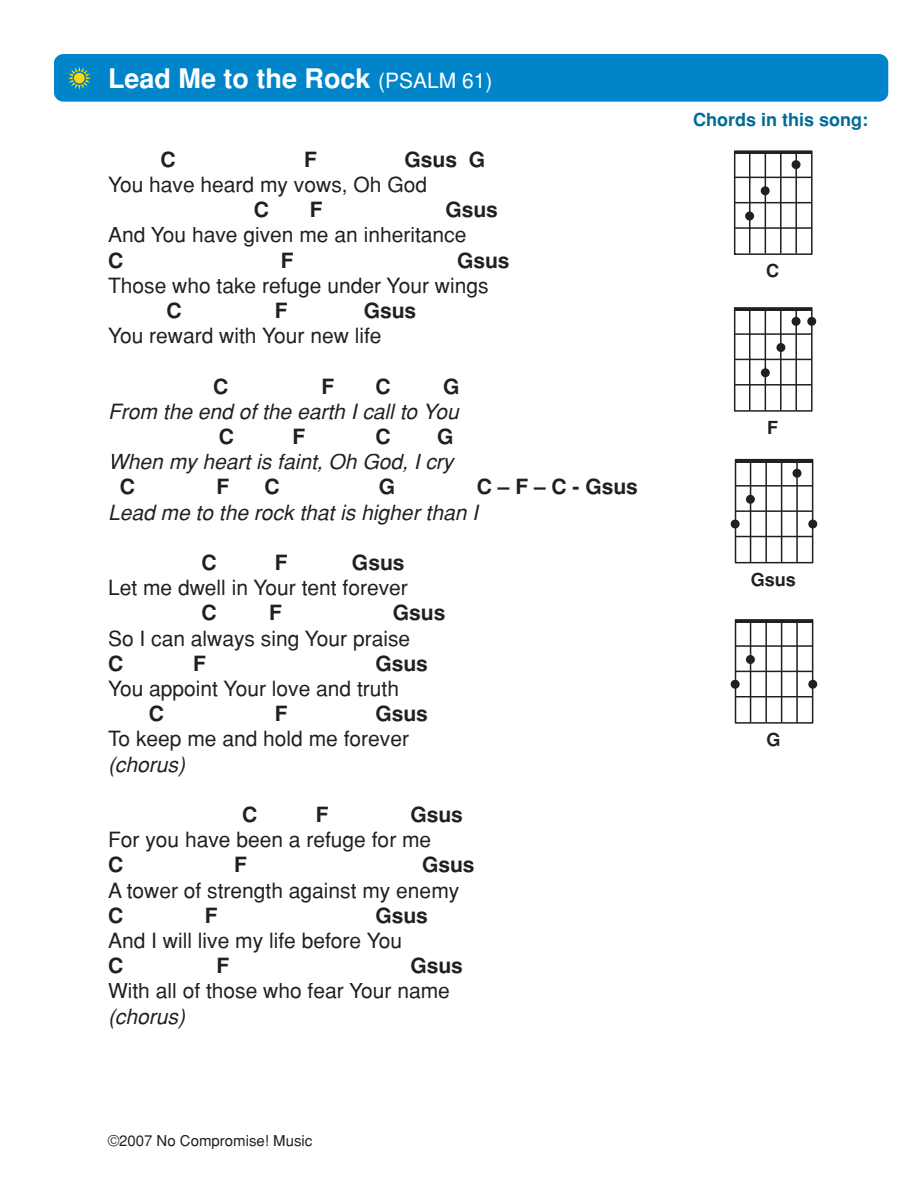
<style>
.page{position:relative;width:918px;height:1188px;background:#fff}
.page>*{position:absolute;margin:0;border:0;box-sizing:border-box;transform-origin:0 0}
.t1{font:700 27px "Helvetica";color:#fff}
.t2{font:21px "Helvetica";color:#231f20}
.t3{font:italic 21px "Helvetica";color:#231f20}
.t4{font:700 21px "Helvetica";color:#231f20}
.t5{font:700 18px "Helvetica";color:#006b96}
.t6{font:700 18px "Helvetica";color:#231f20}
.t7{font:15px "Helvetica";color:#231f20}
.s1{font-weight:400;font-size:21px}
</style>
<div class="page">
<div style="left:54px;top:54px;width:834px;height:48px;background:#0085cb;border-radius:9px"></div>
<svg style="left:68px;top:66px;width:23px;height:24px"></svg>
<svg style="left:731px;top:619px;width:86px;height:105px"></svg>
<hr style="left:736px;top:620px;width:76px;height:3px;background:#231f20">
<svg style="left:731px;top:459px;width:86px;height:104px"></svg>
<hr style="left:736px;top:460px;width:76px;height:3px;background:#231f20">
<svg style="left:734px;top:150px;width:79px;height:105px"></svg>
<hr style="left:735px;top:151px;width:77px;height:3px;background:#231f20">
<svg style="left:734px;top:307px;width:82px;height:105px"></svg>
<hr style="left:735px;top:308px;width:77px;height:3px;background:#231f20">
<p class="t1" style="left:108px;top:63px;width:386px">Lead Me to the Rock <span class="s1">(PSALM 61)</span></p>
<p class="t4" style="left:161px;top:147px;width:17px">C</p>
<p class="t4" style="left:304px;top:147px;width:14px">F</p>
<p class="t4" style="left:405px;top:147px;width:82px">Gsus G</p>
<p class="t2" style="left:108px;top:172px;width:321px">You have heard my vows, Oh God</p>
<p class="t4" style="left:254px;top:198px;width:17px">C</p>
<p class="t4" style="left:310px;top:198px;width:14px">F</p>
<p class="t4" style="left:445px;top:198px;width:54px">Gsus</p>
<p class="t2" style="left:108px;top:223px;width:360px">And You have given me an inheritance</p>
<p class="t4" style="left:108px;top:248px;width:17px">C</p>
<p class="t4" style="left:281px;top:248px;width:14px">F</p>
<p class="t4" style="left:457px;top:248px;width:54px">Gsus</p>
<p class="t2" style="left:108px;top:273px;width:382px">Those who take refuge under Your wings</p>
<p class="t4" style="left:166px;top:298px;width:17px">C</p>
<p class="t4" style="left:275px;top:298px;width:14px">F</p>
<p class="t4" style="left:364px;top:298px;width:54px">Gsus</p>
<p class="t2" style="left:108px;top:323px;width:275px">You reward with Your new life</p>
<p class="t4" style="left:213px;top:374px;width:17px">C</p>
<p class="t4" style="left:322px;top:374px;width:14px">F</p>
<p class="t4" style="left:375px;top:374px;width:17px">C</p>
<p class="t4" style="left:443px;top:374px;width:18px">G</p>
<p class="t3" style="left:108px;top:399px;width:352px">From the end of the earth I call to You</p>
<p class="t4" style="left:219px;top:424px;width:17px">C</p>
<p class="t4" style="left:292px;top:424px;width:14px">F</p>
<p class="t4" style="left:375px;top:424px;width:17px">C</p>
<p class="t4" style="left:437px;top:424px;width:18px">G</p>
<p class="t3" style="left:108px;top:449px;width:347px">When my heart is faint, Oh God, I cry</p>
<p class="t4" style="left:120px;top:475px;width:17px">C</p>
<p class="t4" style="left:217px;top:475px;width:14px">F</p>
<p class="t4" style="left:264px;top:475px;width:17px">C</p>
<p class="t4" style="left:379px;top:475px;width:18px">G</p>
<p class="t4" style="left:477px;top:475px;width:163px">C – F – C - Gsus</p>
<p class="t3" style="left:108px;top:500px;width:372px">Lead me to the rock that is higher than I</p>
<p class="t4" style="left:201px;top:550px;width:17px">C</p>
<p class="t4" style="left:275px;top:550px;width:14px">F</p>
<p class="t4" style="left:352px;top:550px;width:54px">Gsus</p>
<p class="t2" style="left:108px;top:575px;width:301px">Let me dwell in Your tent forever</p>
<p class="t4" style="left:201px;top:601px;width:17px">C</p>
<p class="t4" style="left:269px;top:601px;width:14px">F</p>
<p class="t4" style="left:393px;top:601px;width:54px">Gsus</p>
<p class="t2" style="left:108px;top:626px;width:304px">So I can always sing Your praise</p>
<p class="t4" style="left:108px;top:651px;width:17px">C</p>
<p class="t4" style="left:193px;top:651px;width:14px">F</p>
<p class="t4" style="left:375px;top:651px;width:54px">Gsus</p>
<p class="t2" style="left:108px;top:676px;width:293px">You appoint Your love and truth</p>
<p class="t4" style="left:149px;top:702px;width:17px">C</p>
<p class="t4" style="left:275px;top:702px;width:14px">F</p>
<p class="t4" style="left:375px;top:702px;width:54px">Gsus</p>
<p class="t2" style="left:108px;top:727px;width:303px">To keep me and hold me forever</p>
<p class="t3" style="left:108px;top:752px;width:79px">(chorus)</p>
<p class="t4" style="left:242px;top:802px;width:17px">C</p>
<p class="t4" style="left:316px;top:802px;width:14px">F</p>
<p class="t4" style="left:410px;top:802px;width:54px">Gsus</p>
<p class="t2" style="left:108px;top:827px;width:325px">For you have been a refuge for me</p>
<p class="t4" style="left:108px;top:853px;width:17px">C</p>
<p class="t4" style="left:234px;top:853px;width:14px">F</p>
<p class="t4" style="left:422px;top:853px;width:54px">Gsus</p>
<p class="t2" style="left:108px;top:878px;width:353px">A tower of strength against my enemy</p>
<p class="t4" style="left:108px;top:903px;width:17px">C</p>
<p class="t4" style="left:205px;top:903px;width:14px">F</p>
<p class="t4" style="left:375px;top:903px;width:54px">Gsus</p>
<p class="t2" style="left:108px;top:928px;width:296px">And I will live my life before You</p>
<p class="t4" style="left:108px;top:954px;width:17px">C</p>
<p class="t4" style="left:217px;top:954px;width:14px">F</p>
<p class="t4" style="left:410px;top:954px;width:54px">Gsus</p>
<p class="t2" style="left:108px;top:979px;width:344px">With all of those who fear Your name</p>
<p class="t3" style="left:108px;top:1004px;width:79px">(chorus)</p>
<p class="t7" style="left:108px;top:1132px;width:206px">©2007 No Compromise! Music</p>
<p class="t5" style="left:693px;top:109px;width:177px">Chords in this song:</p>
<p class="t6" style="left:766px;top:261px;width:14px">C</p>
<p class="t6" style="left:767px;top:417px;width:12px">F</p>
<p class="t6" style="left:751px;top:569px;width:47px">Gsus</p>
<p class="t6" style="left:766px;top:729px;width:16px">G</p>
</div>
